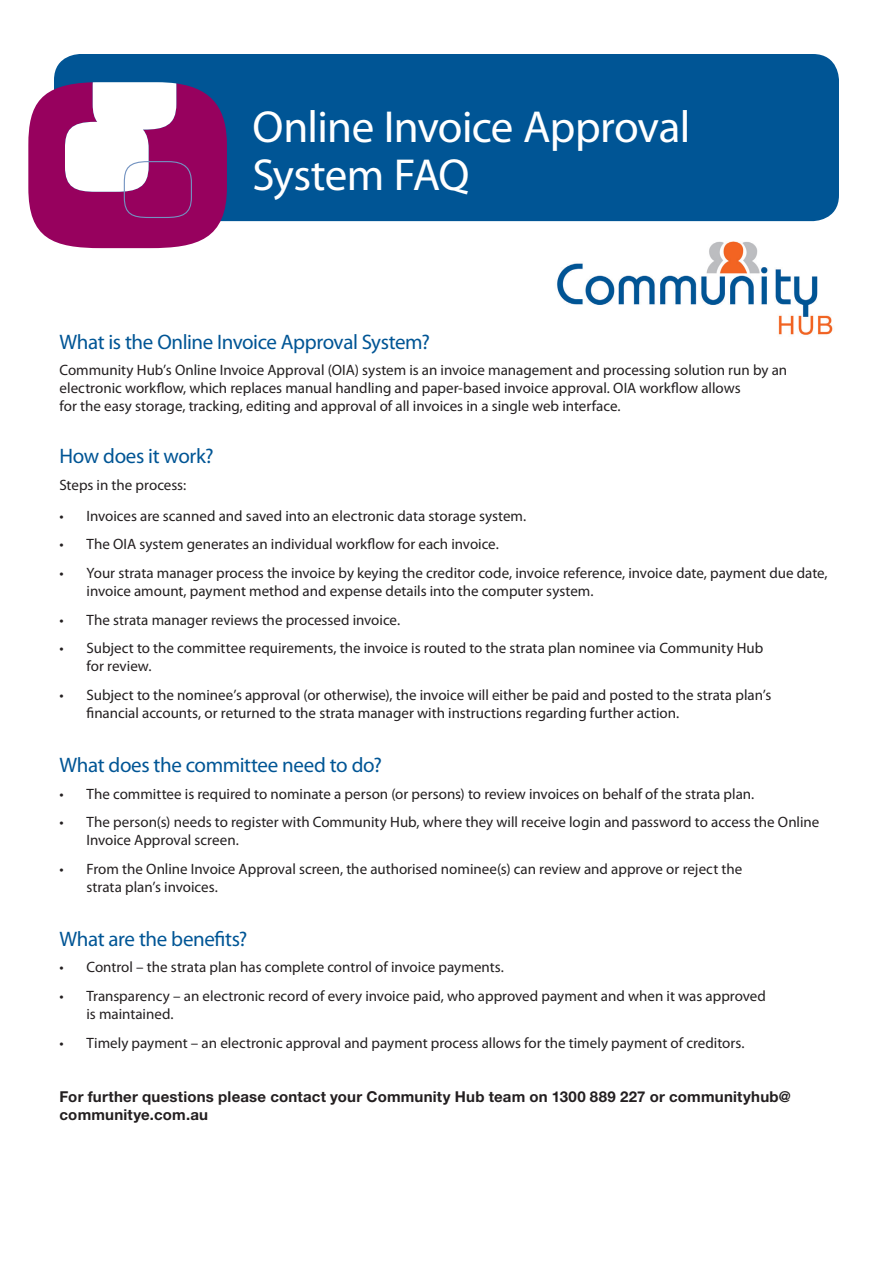
<style>
.page{position:relative;width:893px;height:1263px;background:#fff}
.page>*{position:absolute;margin:0;border:0;box-sizing:border-box;transform-origin:0 0}
.Body{font:45px/48px "Myriad Pro";letter-spacing:-.015em;color:#fff}
.Paragraph_Style_1{font:21px "Myriad Pro";letter-spacing:-.02em;color:#005595}
.Body-2{font:15px/18px "Myriad Pro";color:#231f20}
.Body-3{font:700 15px/18px "Helvetica Neue LT Std";letter-spacing:.015em;color:#231f20}
</style>
<div class="page">
<div style="left:54px;top:54px;width:785px;height:167px;background:#005595;border-radius:26px"></div>
<svg style="left:28px;top:82px;width:199px;height:166px;background:#b35593"></svg>
<img style="left:557px;top:241px;width:276px;height:94px">
<p class="Body" style="left:253px;top:102px;width:439px">Online Invoice Approval<br>System FAQ</p>
<p class="Paragraph_Style_1" style="left:60px;top:329px;width:372px">What is the Online Invoice Approval System?</p>
<p class="Body-2" style="left:60px;top:361px;width:729px">Community Hub’s Online Invoice Approval (OIA) system is an invoice management and processing solution run by an electronic workflow, which replaces manual handling and paper-based invoice approval. OIA workflow allows<br>for the easy storage, tracking, editing and approval of all invoices in a single web interface.</p>
<p class="Paragraph_Style_1" style="left:60px;top:443px;width:156px">How does it work?</p>
<p class="Body-2" style="left:60px;top:476px;width:128px">Steps in the process:</p>
<p class="Body-2" style="left:60px;top:506px;width:468px">• Invoices are scanned and saved into an electronic data storage system.</p>
<p class="Body-2" style="left:60px;top:535px;width:441px">• The OIA system generates an individual workflow for each invoice.</p>
<p class="Body-2" style="left:87px;top:564px;width:743px;text-indent:-27px">• Your strata manager process the invoice by keying the creditor code, invoice reference, invoice date, payment due date, invoice amount, payment method and expense details into the computer system.</p>
<p class="Body-2" style="left:60px;top:610px;width:342px">• The strata manager reviews the processed invoice.</p>
<p class="Body-2" style="left:87px;top:639px;width:678px;text-indent:-27px">• Subject to the committee requirements, the invoice is routed to the strata plan nominee via Community Hub for review.</p>
<p class="Body-2" style="left:87px;top:685px;width:686px;text-indent:-27px">• Subject to the nominee’s approval (or otherwise), the invoice will either be paid and posted to the strata plan’s financial accounts, or returned to the strata manager with instructions regarding further action.</p>
<p class="Paragraph_Style_1" style="left:60px;top:752px;width:324px">What does the committee need to do?</p>
<p class="Body-2" style="left:60px;top:784px;width:696px">• The committee is required to nominate a person (or persons) to review invoices on behalf of the strata plan.</p>
<p class="Body-2" style="left:87px;top:813px;width:734px;text-indent:-27px">• The person(s) needs to register with Community Hub, where they will receive login and password to access the Online<br>Invoice Approval screen.</p>
<p class="Body-2" style="left:87px;top:859px;width:657px;text-indent:-27px">• From the Online Invoice Approval screen, the authorised nominee(s) can review and approve or reject the strata plan’s invoices.</p>
<p class="Paragraph_Style_1" style="left:60px;top:926px;width:189px">What are the benefits?</p>
<p class="Body-2" style="left:60px;top:958px;width:446px">• Control – the strata plan has complete control of invoice payments.</p>
<p class="Body-2" style="left:87px;top:987px;width:681px;text-indent:-27px">• Transparency – an electronic record of every invoice paid, who approved payment and when it was approved is maintained.</p>
<p class="Body-2" style="left:60px;top:1033px;width:687px">• Timely payment – an electronic approval and payment process allows for the timely payment of creditors.</p>
<p class="Body-3" style="left:60px;top:1087px;width:733px">For further questions please contact your Community Hub team on 1300 889 227 or communityhub@ communitye.com.au</p>
</div>
